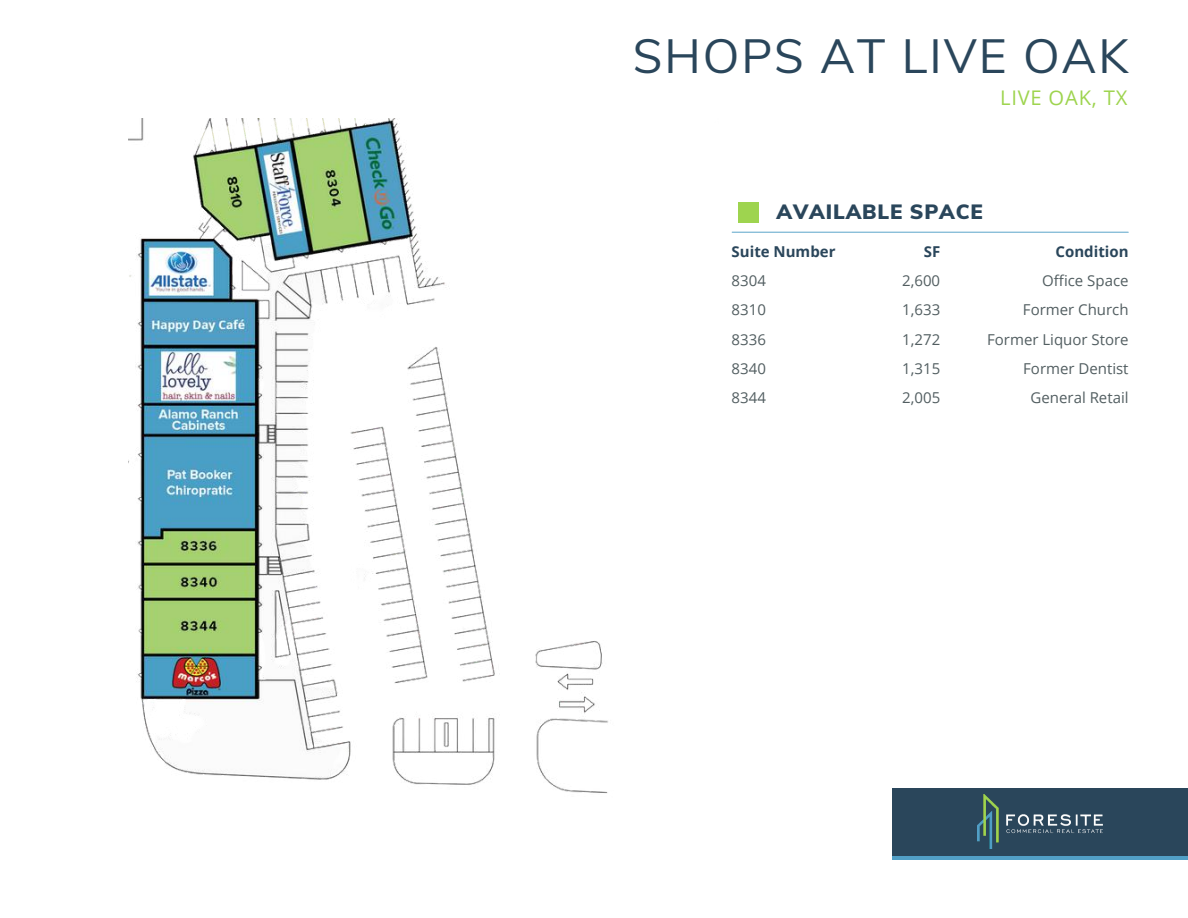
<style>
.page{position:relative;width:1188px;height:918px;background:#fff}
.page>*{position:absolute;margin:0;border:0;box-sizing:border-box;transform-origin:0 0}
.t1{font:48px "Nunito Sans";letter-spacing:.04em;color:#2a465b}
.t2{font:900 20.7px "Nunito Sans";letter-spacing:.04em;color:#2a465b}
.t3{font:20.1px "Open Sans";letter-spacing:.04em;color:#9ed44f}
.t4{font:15px/29.2px "Open Sans";color:#525e61;text-align:justify}
.t5{font:700 15px "Open Sans";color:#2a465b}
</style>
<div class="page">
<div style="left:892px;top:793px;width:296px;height:67px;background:#519fc6"></div>
<div style="left:892px;top:788px;width:296px;height:68px;background:#2a465b"></div>
<img style="left:977px;top:794px;width:125px;height:54px">
<hr style="left:732px;top:232px;width:396px;height:1px;background:#519fc6">
<div style="left:739px;top:202px;width:20px;height:20px;background:#9ed44f"></div>
<img style="left:129px;top:118px;width:479px;height:675px">
<h1 class="t1" style="left:633px;top:24px;width:497px">SHOPS AT LIVE OAK</h1>
<h3 class="t3" style="left:1000px;top:83px;width:129px">LIVE OAK, TX</h3>
<h2 class="t2" style="left:777px;top:198px;width:208px">AVAILABLE SPACE</h2>
<p class="t5" style="left:732px;top:241px;width:105px">Suite Number</p>
<p class="t4" style="left:732px;top:266px;width:36px">8304<br>8310<br>8336<br>8340<br>8344</p>
<p class="t5" style="left:924px;top:241px;width:18px">SF</p>
<p class="t4" style="left:902px;top:266px;width:39px">2,600<br>1,633<br>1,272<br>1,315<br>2,005</p>
<p class="t5" style="left:1056px;top:241px;width:74px">Condition</p>
<p class="t4" style="left:987px;top:266px;width:143px;text-align:right">Office Space<br>Former Church<br>Former Liquor Store<br>Former Dentist<br>General Retail</p>
</div>
